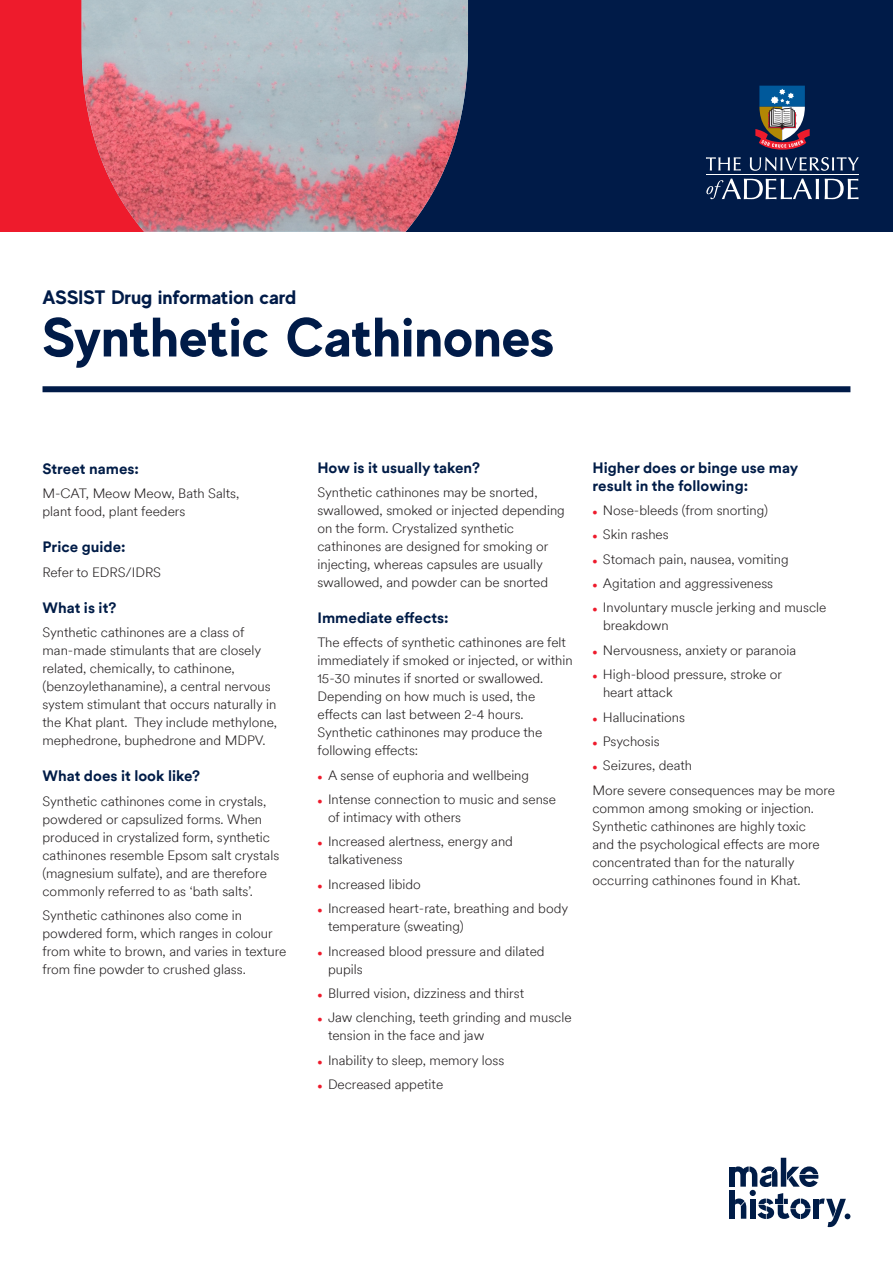
<style>
.page{position:relative;width:893px;height:1263px;background:#fff}
.page>*{position:absolute;margin:0;border:0;box-sizing:border-box;transform-origin:0 0}
.Cover_head__A4_white{font:700 55.5px "MADE Evolve Sans";letter-spacing:.01em;color:#001b48}
.Cover_head__A4_white-2{font:700 19.5px "MADE Evolve Sans";letter-spacing:.01em;color:#001b48}
.Body_Text{font:700 15px/18px "Circular XXTT";color:#001c47}
.Body_Text-2{font:300 13.5px/18px "Circular XXTT";color:#231f20}
.s1{font-size:9px;color:#ee1b2c}
</style>
<div class="page">
<div style="left:401px;top:0;width:492px;height:232px;background:#001b48"></div>
<div style="left:0;top:0;width:362px;height:232px;background:#ee1b2c"></div>
<svg style="left:706px;top:157px;width:35px;height:14px"></svg>
<svg style="left:706px;top:179px;width:113px;height:20px"></svg>
<svg style="left:825px;top:179px;width:34px;height:20px"></svg>
<hr style="left:706px;top:174px;width:152px;height:1px;background:#fff">
<svg style="left:750px;top:157px;width:109px;height:14px"></svg>
<svg style="left:755px;top:86px;width:55px;height:64px"></svg>
<div style="left:43px;top:386px;width:807px;height:6px;background:#001b48"></div>
<div style="left:729px;top:1167px;width:5px;height:19px;background:#001c47"></div>
<div style="left:729px;top:1190px;width:5px;height:29px;background:#001c47"></div>
<svg style="left:735px;top:1158px;width:115px;height:70px"></svg>
<img style="left:82px;top:0;width:386px;height:232px">
<p class="Cover_head__A4_white-2" style="left:43px;top:285px;width:255px">ASSIST Drug information card</p>
<p class="Cover_head__A4_white" style="left:43px;top:302px;width:513px">Synthetic Cathinones</p>
<p class="Body_Text" style="left:43px;top:459px;width:98px">Street names:</p>
<p class="Body_Text-2" style="left:43px;top:484px;width:198px">M-CAT, Meow Meow, Bath Salts, plant food, plant feeders</p>
<p class="Body_Text" style="left:43px;top:537px;width:85px">Price guide:</p>
<p class="Body_Text-2" style="left:43px;top:562px;width:120px">Refer to EDRS/IDRS</p>
<p class="Body_Text" style="left:43px;top:598px;width:75px">What is it?</p>
<p class="Body_Text-2" style="left:43px;top:623px;width:236px">Synthetic cathinones are a class of man-made stimulants that are closely related, chemically, to cathinone, (benzoylethanamine), a central nervous system stimulant that occurs naturally in the Khat plant. They include methylone, mephedrone, buphedrone and MDPV.</p>
<p class="Body_Text" style="left:43px;top:766px;width:159px">What does it look like?</p>
<p class="Body_Text-2" style="left:43px;top:791px;width:238px">Synthetic cathinones come in crystals, powdered or capsulized forms. When produced in crystalized form, synthetic cathinones resemble Epsom salt crystals (magnesium sulfate), and are therefore commonly referred to as ‘bath salts’.</p>
<p class="Body_Text-2" style="left:43px;top:906px;width:245px">Synthetic cathinones also come in powdered form, which ranges in colour from white to brown, and varies in texture from fine powder to crushed glass.</p>
<p class="Body_Text" style="left:317px;top:458px;width:164px">How is it usually taken?</p>
<p class="Body_Text-2" style="left:317px;top:483px;width:249px">Synthetic cathinones may be snorted, swallowed, smoked or injected depending on the form. Crystalized synthetic cathinones are designed for smoking or injecting, whereas capsules are usually swallowed, and powder can be snorted</p>
<p class="Body_Text" style="left:317px;top:608px;width:133px">Immediate effects:</p>
<p class="Body_Text-2" style="left:317px;top:633px;width:257px">The effects of synthetic cathinones are felt immediately if smoked or injected, or within 15-30 minutes if snorted or swallowed.<br>Depending on how much is used, the effects can last between 2-4 hours.<br>Synthetic cathinones may produce the following effects:</p>
<p class="Body_Text-2" style="left:317px;top:765px;width:213px"><span class="s1">•</span> A sense of euphoria and wellbeing</p>
<p class="Body_Text-2" style="left:328px;top:790px;width:230px;text-indent:-11px"><span class="s1">•</span> Intense connection to music and sense of intimacy with others</p>
<p class="Body_Text-2" style="left:328px;top:832px;width:187px;text-indent:-11px"><span class="s1">•</span> Increased alertness, energy and talkativeness</p>
<p class="Body_Text-2" style="left:317px;top:874px;width:105px"><span class="s1">•</span> Increased libido</p>
<p class="Body_Text-2" style="left:328px;top:899px;width:242px;text-indent:-11px"><span class="s1">•</span> Increased heart-rate, breathing and body temperature (sweating)</p>
<p class="Body_Text-2" style="left:328px;top:941px;width:218px;text-indent:-11px"><span class="s1">•</span> Increased blood pressure and dilated pupils</p>
<p class="Body_Text-2" style="left:317px;top:984px;width:208px"><span class="s1">•</span> Blurred vision, dizziness and thirst</p>
<p class="Body_Text-2" style="left:328px;top:1008px;width:245px;text-indent:-11px"><span class="s1">•</span> Jaw clenching, teeth grinding and muscle tension in the face and jaw</p>
<p class="Body_Text-2" style="left:317px;top:1050px;width:188px"><span class="s1">•</span> Inability to sleep, memory loss</p>
<p class="Body_Text-2" style="left:317px;top:1075px;width:127px"><span class="s1">•</span> Decreased appetite</p>
<p class="Body_Text" style="left:592px;top:458px;width:207px">Higher does or binge use may result in the following:</p>
<p class="Body_Text-2" style="left:592px;top:501px;width:177px"><span class="s1">•</span> Nose-bleeds (from snorting)</p>
<p class="Body_Text-2" style="left:592px;top:525px;width:78px"><span class="s1">•</span> Skin rashes</p>
<p class="Body_Text-2" style="left:592px;top:549px;width:198px"><span class="s1">•</span> Stomach pain, nausea, vomiting</p>
<p class="Body_Text-2" style="left:592px;top:574px;width:182px"><span class="s1">•</span> Agitation and aggressiveness</p>
<p class="Body_Text-2" style="left:603px;top:598px;width:225px;text-indent:-11px"><span class="s1">•</span> Involuntary muscle jerking and muscle breakdown</p>
<p class="Body_Text-2" style="left:592px;top:640px;width:205px"><span class="s1">•</span> Nervousness, anxiety or paranoia</p>
<p class="Body_Text-2" style="left:603px;top:665px;width:181px;text-indent:-11px"><span class="s1">•</span> High-blood pressure, stroke or heart attack</p>
<p class="Body_Text-2" style="left:592px;top:707px;width:94px"><span class="s1">•</span> Hallucinations</p>
<p class="Body_Text-2" style="left:592px;top:732px;width:69px"><span class="s1">•</span> Psychosis</p>
<p class="Body_Text-2" style="left:592px;top:756px;width:101px"><span class="s1">•</span> Seizures, death</p>
<p class="Body_Text-2" style="left:592px;top:780px;width:244px">More severe consequences may be more common among smoking or injection.<br>Synthetic cathinones are highly toxic<br>and the psychological effects are more concentrated than for the naturally occurring cathinones found in Khat.</p>
</div>
